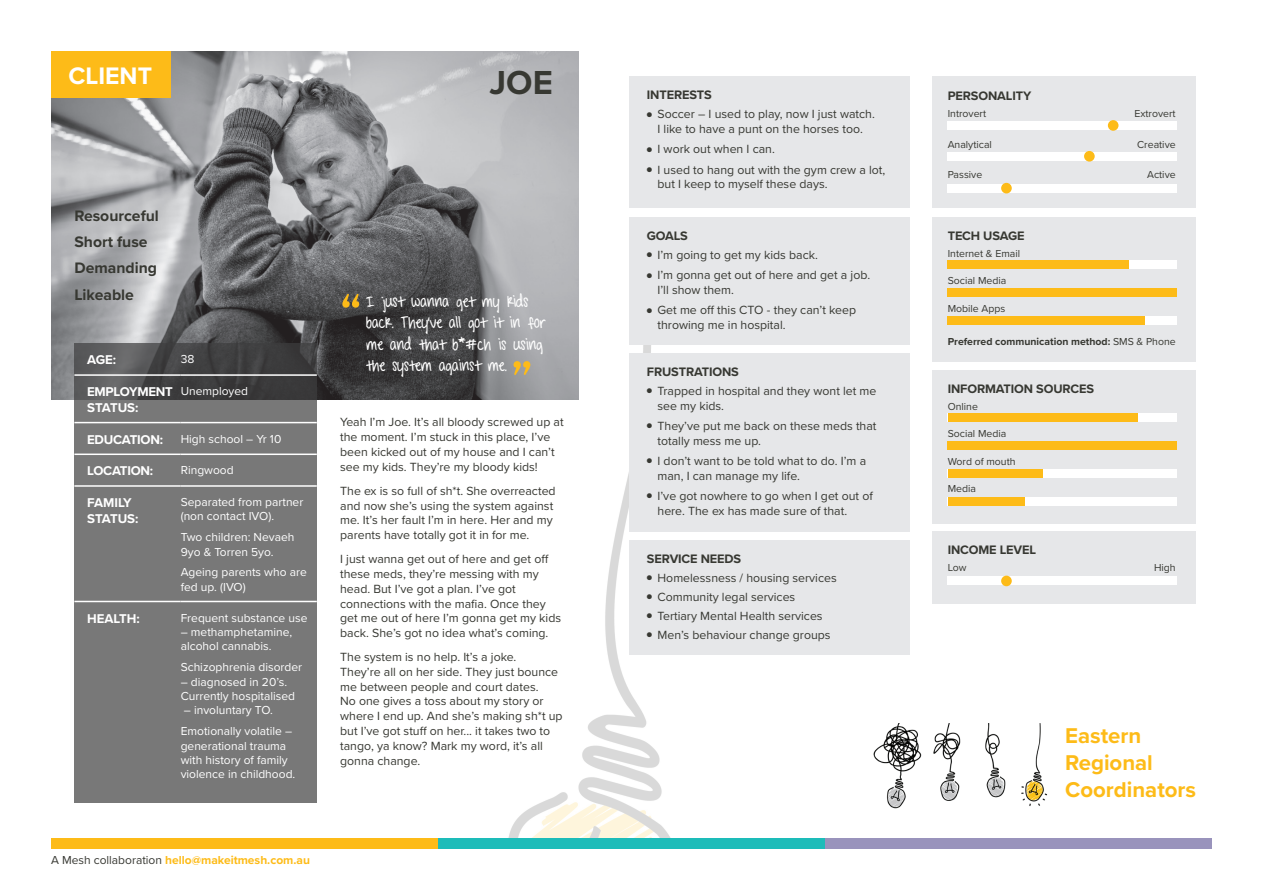
<style>
.page{position:relative;width:1263px;height:893px;background:#fff}
.page>*{position:absolute;margin:0;border:0;box-sizing:border-box;transform-origin:0 0}
.t1{font:700 34.5px "Proxima Nova";color:#373832}
.t2{font:700 24.75px "Proxima Nova";color:#fff}
.t3{font:700 22.2px/26.5px "Proxima Nova";color:#fdbb18}
.t4{font:700 15.75px/26.2px "Proxima Nova";color:#373832}
.t5{font:700 15.6px/21.5px "Sharkinthe Water";letter-spacing:-.01em;color:#fff}
.t6{font:700 13.2px/15.9px "Proxima Nova";letter-spacing:-.02em;color:#fff}
.t7{font:700 12.75px "Proxima Nova";letter-spacing:-.01em;color:#373832}
.t8{font:12.3px/14.7px "Proxima Nova";color:#373832}
.t9{font:12px/14.4px "Proxima Nova";color:#fff}
.t10{font:700 12px "Proxima Nova";color:#fdbb18}
.t11{font:10.5px "Proxima Nova";color:#373832}
.t12{font:700 10.5px "Proxima Nova";color:#373832}
.s1{font-weight:400;color:#373832}
.s2{font-weight:400}
</style>
<div class="page">
<img style="left:508px;top:244px;width:234px;height:594px">
<img style="left:51px;top:51px;width:527px;height:349px">
<div style="left:51px;top:838px;width:387px;height:10px;background:#fdbb18"></div>
<div style="left:438px;top:838px;width:387px;height:10px;background:#1dbcb9"></div>
<div style="left:825px;top:838px;width:387px;height:10px;background:#9993bc"></div>
<img style="left:873px;top:723px;width:174px;height:86px">
<div style="left:51px;top:51px;width:119px;height:47px;background:#fdbb18"></div>
<svg style="left:342px;top:294px;width:17px;height:14px"></svg>
<svg style="left:513px;top:361px;width:17px;height:14px"></svg>
<svg style="left:74px;top:343px;width:243px;height:460px;background:#727272"></svg>
<hr style="left:74px;top:374px;width:107px;height:2px;background:#fff">
<hr style="left:181px;top:374px;width:136px;height:2px;background:#fff">
<hr style="left:74px;top:422px;width:107px;height:1px;background:#fff">
<hr style="left:181px;top:422px;width:136px;height:1px;background:#fff">
<hr style="left:74px;top:454px;width:107px;height:1px;background:#fff">
<hr style="left:181px;top:454px;width:136px;height:1px;background:#fff">
<hr style="left:74px;top:485px;width:107px;height:2px;background:#fff">
<hr style="left:181px;top:485px;width:136px;height:2px;background:#fff">
<hr style="left:74px;top:601px;width:107px;height:1px;background:#fff">
<hr style="left:181px;top:601px;width:136px;height:1px;background:#fff">
<div style="left:629px;top:77px;width:281px;height:131px;background:#e6e7e9"></div>
<div style="left:932px;top:77px;width:263px;height:131px;background:#e6e7e9"></div>
<div style="left:629px;top:217px;width:281px;height:127px;background:#e6e7e9"></div>
<div style="left:932px;top:217px;width:263px;height:144px;background:#e6e7e9"></div>
<div style="left:629px;top:353px;width:281px;height:178px;background:#e6e7e9"></div>
<div style="left:932px;top:370px;width:263px;height:153px;background:#e6e7e9"></div>
<div style="left:629px;top:540px;width:281px;height:115px;background:#e6e7e9"></div>
<div style="left:932px;top:531px;width:263px;height:73px;background:#e6e7e9"></div>
<div style="left:948px;top:121px;width:229px;height:9px;background:#fff"></div>
<div style="left:948px;top:152px;width:229px;height:9px;background:#fff"></div>
<div style="left:948px;top:184px;width:229px;height:8px;background:#fff"></div>
<div style="left:948px;top:577px;width:229px;height:8px;background:#fff"></div>
<div style="left:948px;top:260px;width:229px;height:9px;background:#fff"></div>
<div style="left:948px;top:413px;width:229px;height:9px;background:#fff"></div>
<div style="left:948px;top:316px;width:229px;height:9px;background:#fff"></div>
<div style="left:948px;top:469px;width:229px;height:9px;background:#fff"></div>
<div style="left:948px;top:497px;width:229px;height:9px;background:#fff"></div>
<div style="left:948px;top:260px;width:181px;height:9px;background:#fdbb18"></div>
<div style="left:948px;top:413px;width:190px;height:9px;background:#fdbb18"></div>
<div style="left:948px;top:288px;width:229px;height:9px;background:#fdbb18"></div>
<div style="left:948px;top:441px;width:229px;height:9px;background:#fdbb18"></div>
<div style="left:948px;top:316px;width:197px;height:9px;background:#fdbb18"></div>
<div style="left:948px;top:469px;width:95px;height:9px;background:#fdbb18"></div>
<div style="left:948px;top:497px;width:76px;height:9px;background:#fdbb18"></div>
<div style="left:1108px;top:120px;width:10px;height:11px;background:#fdbb18;border-radius:50%"></div>
<div style="left:1084px;top:151px;width:11px;height:11px;background:#fdbb18;border-radius:50%"></div>
<div style="left:1001px;top:183px;width:11px;height:10px;background:#fdbb18;border-radius:50%"></div>
<div style="left:1001px;top:576px;width:11px;height:10px;background:#fdbb18;border-radius:50%"></div>
<h2 class="t2" style="left:68px;top:57px;width:85px">CLIENT</h2>
<h1 class="t1" style="left:489px;top:57px;width:65px">JOE</h1>
<p class="t4" style="left:74px;top:202px;width:86px">Resourceful<br>Short fuse<br>Demanding<br>Likeable</p>
<p class="t6" style="left:87px;top:352px;width:31px">AGE:</p>
<p class="t9" style="left:181px;top:352px;width:15px">38</p>
<p class="t6" style="left:87px;top:383px;width:87px">EMPLOYMENT<br>STATUS:</p>
<p class="t9" style="left:181px;top:383px;width:69px">Unemployed</p>
<p class="t6" style="left:87px;top:431px;width:77px">EDUCATION:</p>
<p class="t9" style="left:181px;top:431px;width:102px">High school – Yr 10</p>
<p class="t6" style="left:87px;top:463px;width:68px">LOCATION:</p>
<p class="t9" style="left:181px;top:463px;width:54px">Ringwood</p>
<p class="t6" style="left:87px;top:494px;width:53px">FAMILY<br>STATUS:</p>
<p class="t9" style="left:181px;top:494px;width:124px">Separated from partner (non contact IVO).</p>
<p class="t9" style="left:181px;top:530px;width:115px">Two children: Nevaeh<br>9yo &amp; Torren 5yo.</p>
<p class="t9" style="left:181px;top:565px;width:128px">Ageing parents who are fed up. (IVO)</p>
<p class="t6" style="left:87px;top:610px;width:54px">HEALTH:</p>
<p class="t9" style="left:181px;top:610px;width:128px">Frequent substance use</p>
<p class="t9" style="left:181px;top:624px;width:113px">– methamphetamine, alcohol cannabis.</p>
<p class="t9" style="left:181px;top:659px;width:123px">Schizophrenia disorder</p>
<p class="t9" style="left:181px;top:674px;width:116px">– diagnosed in 20’s.<br>Currently hospitalised</p>
<p class="t9" style="left:181px;top:699px;width:113px;line-height:20.7px">– involuntary TO.<br>Emotionally volatile –</p>
<p class="t9" style="left:181px;top:738px;width:116px">generational trauma with history of family violence in childhood.</p>
<p class="t10" style="left:51px;top:851px;width:260px"><span class="s1">A Mesh collaboration</span> hello@makeitmesh.com.au</p>
<p class="t5" style="left:366px;top:291px;width:180px">I just wanna get my kids back. They’ve all got it in for me and that b*#ch is using the system against me.</p>
<p class="t8" style="left:340px;top:414px;width:225px">Yeah I’m Joe. It’s all bloody screwed up at the moment. I’m stuck in this place, I’ve been kicked out of my house and I can’t see my kids. They’re my bloody kids!</p>
<p class="t8" style="left:340px;top:483px;width:217px">The ex is so full of sh*t. She overreacted and now she’s using the system against me. It’s her fault I’m in here. Her and my parents have totally got it in for me.</p>
<p class="t8" style="left:340px;top:551px;width:222px">I just wanna get out of here and get off these meds, they’re messing with my head. But I’ve got a plan. I’ve got connections with the mafia. Once they get me out of here I’m gonna get my kids back. She’s got no idea what’s coming.</p>
<p class="t8" style="left:340px;top:649px;width:224px">The system is no help. It’s a joke.<br>They’re all on her side. They just bounce me between people and court dates.<br>No one gives a toss about my story or where I end up. And she’s making sh*t up but I’ve got stuff on her... it takes two to tango, ya know? Mark my word, it’s all gonna change.</p>
<p class="t7" style="left:647px;top:86px;width:66px">INTERESTS</p>
<p class="t8" style="left:647px;top:106px;width:229px;text-align:center">● Soccer – I used to play, now I just watch.<br>I like to have a punt on the horses too.</p>
<p class="t8" style="left:647px;top:141px;width:129px">● I work out when I can.</p>
<p class="t8" style="left:657px;top:162px;width:229px;text-indent:-11px">● I used to hang out with the gym crew a lot, but I keep to myself these days.</p>
<p class="t7" style="left:647px;top:226px;width:43px">GOALS</p>
<p class="t8" style="left:647px;top:247px;width:172px">● I’m going to get my kids back.</p>
<p class="t8" style="left:657px;top:267px;width:214px;text-indent:-11px">● I’m gonna get out of here and get a job.<br>I’ll show them.</p>
<p class="t8" style="left:657px;top:302px;width:200px;text-indent:-11px">● Get me off this CTO - they can’t keep throwing me in hospital.</p>
<p class="t7" style="left:647px;top:362px;width:94px">FRUSTRATIONS</p>
<p class="t8" style="left:657px;top:383px;width:220px;text-indent:-11px">● Trapped in hospital and they wont let me see my kids.</p>
<p class="t8" style="left:657px;top:418px;width:220px;text-indent:-11px">● They’ve put me back on these meds that totally mess me up.</p>
<p class="t8" style="left:657px;top:453px;width:210px;text-indent:-11px">● I don’t want to be told what to do. I’m a man, I can manage my life.</p>
<p class="t8" style="left:657px;top:488px;width:217px;text-indent:-11px">● I’ve got nowhere to go when I get out of here. The ex has made sure of that.</p>
<p class="t7" style="left:647px;top:549px;width:96px">SERVICE NEEDS</p>
<p class="t8" style="left:647px;top:570px;width:191px">● Homelessness / housing services</p>
<p class="t8" style="left:647px;top:589px;width:150px">● Community legal services</p>
<p class="t8" style="left:647px;top:608px;width:177px">● Tertiary Mental Health services</p>
<p class="t8" style="left:647px;top:627px;width:185px">● Men’s behaviour change groups</p>
<p class="t7" style="left:948px;top:87px;width:85px">PERSONALITY</p>
<p class="t11" style="left:948px;top:106px;width:40px">Introvert</p>
<p class="t11" style="left:1134px;top:106px;width:43px">Extrovert</p>
<p class="t11" style="left:948px;top:136px;width:46px">Analytical</p>
<p class="t11" style="left:1137px;top:136px;width:40px">Creative</p>
<p class="t11" style="left:948px;top:167px;width:36px">Passive</p>
<p class="t11" style="left:1147px;top:167px;width:30px">Active</p>
<p class="t7" style="left:948px;top:226px;width:78px">TECH USAGE</p>
<p class="t11" style="left:948px;top:245px;width:74px">Internet &amp; Email</p>
<p class="t11" style="left:948px;top:273px;width:60px">Social Media</p>
<p class="t11" style="left:948px;top:300px;width:59px">Mobile Apps</p>
<p class="t12" style="left:948px;top:334px;width:230px">Preferred communication method: <span class="s2">SMS &amp; Phone</span></p>
<p class="t7" style="left:948px;top:379px;width:148px">INFORMATION SOURCES</p>
<p class="t11" style="left:948px;top:398px;width:32px">Online</p>
<p class="t11" style="left:948px;top:426px;width:60px">Social Media</p>
<p class="t11" style="left:948px;top:453px;width:69px">Word of mouth</p>
<p class="t11" style="left:948px;top:481px;width:30px">Media</p>
<p class="t7" style="left:948px;top:541px;width:90px">INCOME LEVEL</p>
<p class="t11" style="left:948px;top:560px;width:20px">Low</p>
<p class="t11" style="left:1154px;top:560px;width:23px">High</p>
<h3 class="t3" style="left:1065px;top:722px;width:132px">Eastern<br>Regional<br>Coordinators</h3>
</div>
